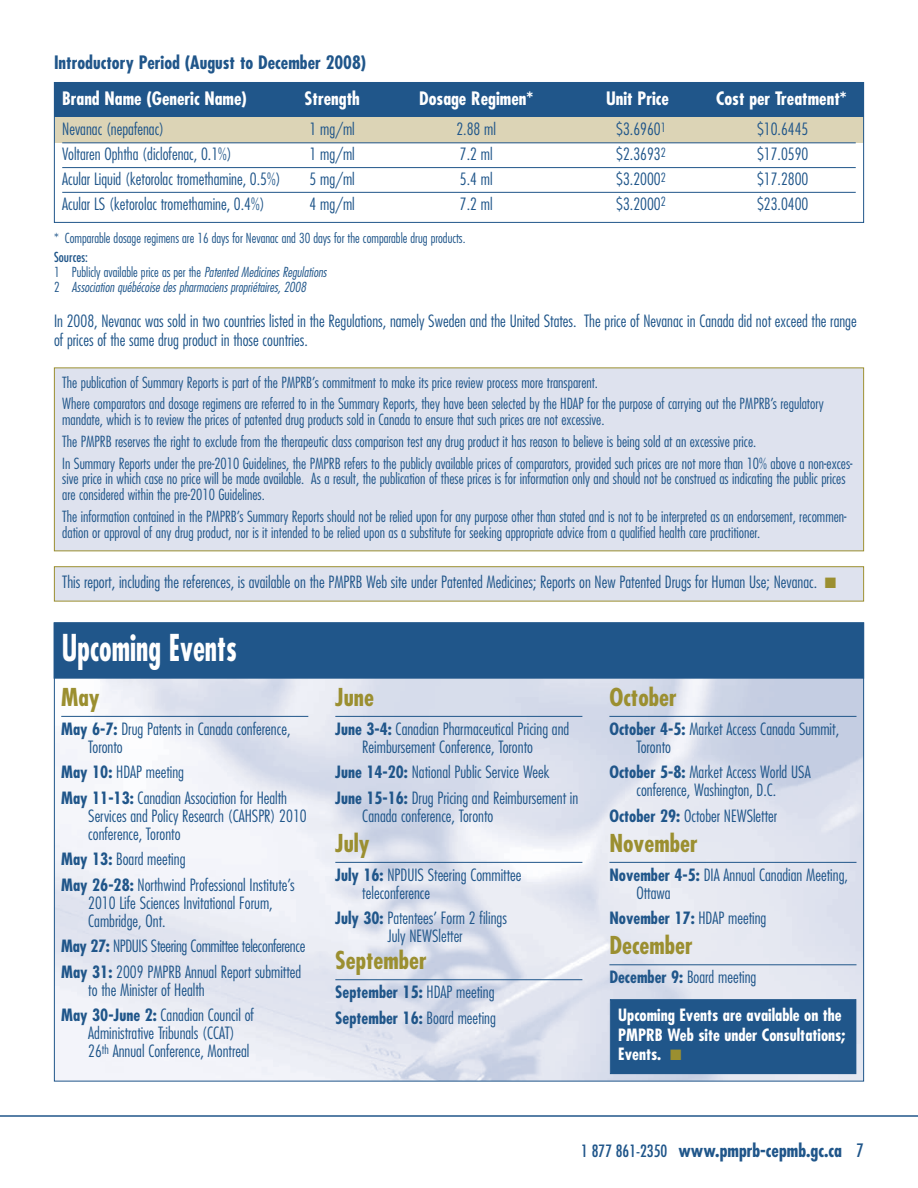
<style>
.page{position:relative;width:918px;height:1188px;background:#fff}
.page>*{position:absolute;margin:0;border:0;box-sizing:border-box;transform-origin:0 0}
.t1{font:700 condensed 36px "Futura LT";color:#fff;scale:.8 1}
.t2{font:700 condensed 24px "Futura LT";color:#9b8f30}
.t3{font:700 condensed 18px "Futura LT";color:#20568a}
.t4{font:700 condensed 18px "Futura LT";color:#fff}
.t5{font:300 condensed 16.5px/18px "Futura LT";color:#20568a}
.t6{font:300 condensed 16.5px/25.5px "Futura LT";letter-spacing:-.02em;color:#20568a}
.t7{font:700 condensed 16.5px/19.5px "Futura LT";color:#fff}
.t8{font:700 condensed 16.5px/25.5px "Futura LT";color:#20568a}
.t9{font:300 condensed 15px/21.8px "Futura LT";color:#20568a}
.t10{font:italic 300 condensed 13.5px/15px "Futura LT";color:#20568a}
.t11{font:300 condensed 13.5px/19.5px "Futura LT";color:#20568a}
.s1{font-weight:400}
.s2{font-style:normal}
.s3{color:#9b8f30}
.s4{font-weight:700}
.s5{font-weight:300}
.s6{font-weight:400;font-size:16.5px}
</style>
<div class="page">
<div style="left:54px;top:108px;width:810px;height:35px;background:#dcd4b6"></div>
<hr style="left:0;top:1115px;width:918px;height:2px;background:#20568a">
<div style="left:55px;top:368px;width:808px;height:182px;background:#dee2ee"></div>
<div style="left:55px;top:567px;width:808px;height:34px;background:#dee2ee"></div>
<div style="left:54px;top:566px;width:810px;height:36px;border:1px solid #9b8f30"></div>
<div style="left:54px;top:82px;width:810px;height:35px;background:#20568a"></div>
<div style="left:54px;top:82px;width:810px;height:141px;border:1px solid #20568a"></div>
<hr style="left:62px;top:142px;width:794px;height:1px;background:#20568a">
<hr style="left:62px;top:167px;width:794px;height:1px;background:#20568a">
<hr style="left:62px;top:192px;width:794px;height:1px;background:#20568a">
<div style="left:54px;top:623px;width:809px;height:55px;background:#20568a"></div>
<div style="left:54px;top:622px;width:810px;height:57px;border:1px solid #20568a"></div>
<hr style="left:61px;top:716px;width:247px;height:1px;background:#20568a">
<hr style="left:335px;top:716px;width:247px;height:1px;background:#20568a">
<hr style="left:335px;top:862px;width:247px;height:1px;background:#20568a">
<hr style="left:335px;top:979px;width:247px;height:1px;background:#20568a">
<hr style="left:609px;top:716px;width:248px;height:1px;background:#20568a">
<hr style="left:609px;top:862px;width:248px;height:1px;background:#20568a">
<hr style="left:609px;top:964px;width:248px;height:1px;background:#20568a">
<div style="left:611px;top:1000px;width:244px;height:73px;background:#20568a"></div>
<div style="left:610px;top:999px;width:246px;height:75px;border:1px solid #20568a"></div>
<p class="t3" style="left:54px;top:54px;width:314px">Introductory Period (August to December 2008)</p>
<p class="t4" style="left:62px;top:91px;width:186px">Brand Name (Generic Name)</p>
<p class="t4" style="left:305px;top:91px;width:57px">Strength</p>
<p class="t4" style="left:419px;top:91px;width:116px">Dosage Regimen*</p>
<p class="t4" style="left:606px;top:91px;width:64px">Unit Price</p>
<p class="t4" style="left:716px;top:91px;width:132px">Cost per Treatment*</p>
<p class="t5" style="left:62px;top:122px;width:104px">Nevanac (nepafenac)</p>
<p class="t5" style="left:310px;top:122px;width:47px">1 mg/ml</p>
<p class="t5" style="left:456px;top:122px;width:41px">2.88 ml</p>
<p class="t5" style="left:616px;top:122px;width:51px">$3.6960<sup>1</sup></p>
<p class="t5" style="left:757px;top:122px;width:53px">$10.6445</p>
<p class="t5" style="left:62px;top:146px;width:171px">Voltaren Ophtha (diclofenac, 0.1%)</p>
<p class="t5" style="left:310px;top:146px;width:47px">1 mg/ml</p>
<p class="t5" style="left:460px;top:146px;width:34px">7.2 ml</p>
<p class="t5" style="left:616px;top:146px;width:51px">$2.3693<sup>2</sup></p>
<p class="t5" style="left:757px;top:146px;width:53px">$17.0590</p>
<p class="t5" style="left:62px;top:171px;width:220px">Acular Liquid (ketorolac tromethamine, 0.5%)</p>
<p class="t5" style="left:310px;top:171px;width:47px">5 mg/ml</p>
<p class="t5" style="left:460px;top:171px;width:34px">5.4 ml</p>
<p class="t5" style="left:616px;top:171px;width:51px">$3.2000<sup>2</sup></p>
<p class="t5" style="left:757px;top:171px;width:53px">$17.2800</p>
<p class="t5" style="left:62px;top:196px;width:204px">Acular LS (ketorolac tromethamine, 0.4%)</p>
<p class="t5" style="left:310px;top:196px;width:47px">4 mg/ml</p>
<p class="t5" style="left:460px;top:196px;width:34px">7.2 ml</p>
<p class="t5" style="left:616px;top:196px;width:51px">$3.2000<sup>2</sup></p>
<p class="t5" style="left:757px;top:196px;width:53px">$23.0400</p>
<p class="t11" style="left:54px;top:229px;width:413px"><span class="s1">*</span> Comparable dosage regimens are 16 days for Nevanac and 30 days for the comparable drug products.<br><span class="s1">Sources:</span></p>
<p class="t10" style="left:54px;top:266px;width:274px"><span class="s2">1 Publicly available price as per the</span> Patented Medicines Regulations<br><span class="s2">2</span> Association québécoise des pharmaciens propriétaires, 2008</p>
<p class="t5" style="left:54px;top:312px;width:804px;line-height:19.5px">In 2008, Nevanac was sold in two countries listed in the Regulations, namely Sweden and the United States. The price of Nevanac in Canada did not exceed the range of prices of the same drug product in those countries.</p>
<p class="t9" style="left:62px;top:372px;width:763px">The publication of Summary Reports is part of the PMPRB’s commitment to make its price review process more transparent.<br>Where comparators and dosage regimens are referred to in the Summary Reports, they have been selected by the HDAP for the purpose of carrying out the PMPRB’s regulatory</p>
<p class="t9" style="left:62px;top:410px;width:792px">mandate, which is to review the prices of patented drug products sold in Canada to ensure that such prices are not excessive.<br>The PMPRB reserves the right to exclude from the therapeutic class comparison test any drug product it has reason to believe is being sold at an excessive price.<br>In Summary Reports under the pre-2010 Guidelines, the PMPRB refers to the publicly available prices of comparators, provided such prices are not more than 10% above a non-exces-</p>
<p class="t9" style="left:62px;top:472px;width:785px;line-height:15.8px">sive price in which case no price will be made available. As a result, the publication of these prices is for information only and should not be construed as indicating the public prices are considered within the pre-2010 Guidelines.</p>
<p class="t9" style="left:62px;top:510px;width:786px;line-height:15.8px">The information contained in the PMPRB’s Summary Reports should not be relied upon for any purpose other than stated and is not to be interpreted as an endorsement, recommen&shy;dation or approval of any drug product, nor is it intended to be relied upon as a substitute for seeking appropriate advice from a qualified health care practitioner.</p>
<p class="t5" style="left:62px;top:574px;width:775px">This report, including the references, is available on the PMPRB Web site under Patented Medicines; Reports on New Patented Drugs for Human Use; Nevanac. <span class="s3">■</span></p>
<h1 class="t1" style="left:62px;top:632px;width:220px">Upcoming Events</h1>
<h2 class="t2" style="left:61px;top:687px;width:40px">May</h2>
<p class="t5" style="left:88px;top:721px;width:204px;text-indent:-27px"><span class="s4">May 6-7:</span> Drug Patents in Canada conference,<br>Toronto</p>
<p class="t5" style="left:61px;top:760px;width:227px;line-height:25.5px"><span class="s4">May 10:</span> HDAP meeting<br><span class="s4">May 11-13:</span> Canadian Association for Health</p>
<p class="t5" style="left:88px;top:808px;width:220px">Services and Policy Research (CAHSPR) 2010 conference, Toronto</p>
<p class="t5" style="left:61px;top:847px;width:235px;line-height:25.5px"><span class="s4">May 13:</span> Board meeting<br><span class="s4">May 26-28:</span> Northwind Professional Institute’s</p>
<p class="t5" style="left:88px;top:895px;width:186px">2010 Life Sciences Invitational Forum,<br>Cambridge, Ont.</p>
<p class="t6" style="left:61px;top:934px;width:246px"><span class="s4">May 27:</span> NPDUIS Steering Committee teleconference<br><span class="s4">May 31:</span> 2009 PMPRB Annual Report submitted</p>
<p class="t5" style="left:61px;top:978px;width:194px;line-height:25.5px;text-indent:27px">to the Minister of Health<br><span class="s4">May 30-June 2:</span> Canadian Council of</p>
<p class="t5" style="left:88px;top:1025px;width:163px">Administrative Tribunals (CCAT)<br>26<sup>th</sup> Annual Conference, Montreal</p>
<h2 class="t2" style="left:335px;top:687px;width:40px">June</h2>
<p class="t5" style="left:335px;top:721px;width:236px;text-align:center"><span class="s4">June 3-4:</span> Canadian Pharmaceutical Pricing and<br>Reimbursement Conference, Toronto</p>
<p class="t5" style="left:335px;top:761px;width:245px;line-height:25.5px"><span class="s4">June 14-20:</span> National Public Service Week<br><span class="s4">June 15-16:</span> Drug Pricing and Reimbursement in</p>
<p class="t5" style="left:362px;top:808px;width:133px">Canada conference, Toronto</p>
<h2 class="t2" style="left:335px;top:832px;width:36px">July</h2>
<p class="t5" style="left:362px;top:867px;width:161px;text-indent:-27px"><span class="s4">July 16:</span> NPDUIS Steering Committee teleconference</p>
<p class="t5" style="left:335px;top:910px;width:173px;text-align:center"><span class="s4">July 30:</span> Patentees’ Form 2 filings<br>July NEWSletter</p>
<h2 class="t2" style="left:335px;top:950px;width:93px">September</h2>
<p class="t8" style="left:335px;top:981px;width:162px">September 15: <span class="s5">HDAP meeting<br></span>September 16: <span class="s5">Board meeting</span></p>
<h2 class="t2" style="left:609px;top:687px;width:69px">October</h2>
<p class="t5" style="left:636px;top:721px;width:204px;text-indent:-27px"><span class="s4">October 4-5:</span> Market Access Canada Summit,<br>Toronto</p>
<p class="t5" style="left:609px;top:764px;width:203px;text-align:center"><span class="s4">October 5-8:</span> Market Access World USA conference, Washington, D.C.</p>
<p class="t5" style="left:609px;top:808px;width:169px"><span class="s4">October 29:</span> October NEWSletter</p>
<h2 class="t2" style="left:609px;top:832px;width:90px">November</h2>
<p class="t5" style="left:636px;top:867px;width:213px;text-indent:-27px"><span class="s4">November 4-5:</span> DIA Annual Canadian Meeting,<br>Ottawa</p>
<p class="t8" style="left:609px;top:907px;width:159px">November 17: <span class="s5">HDAP meeting</span></p>
<h2 class="t2" style="left:609px;top:935px;width:85px">December</h2>
<p class="t5" style="left:609px;top:969px;width:149px"><span class="s4">December 9:</span> Board meeting</p>
<p class="t7" style="left:618px;top:1007px;width:229px">Upcoming Events are available on the<br>PMPRB Web site under Consultations;<br>Events. <span class="s3">■</span></p>
<p class="t3" style="left:581px;top:1142px;width:284px"><span class="s6">1 877 861-2350</span> www.pmprb-cepmb.gc.ca <span class="s1">7</span></p>
</div>
